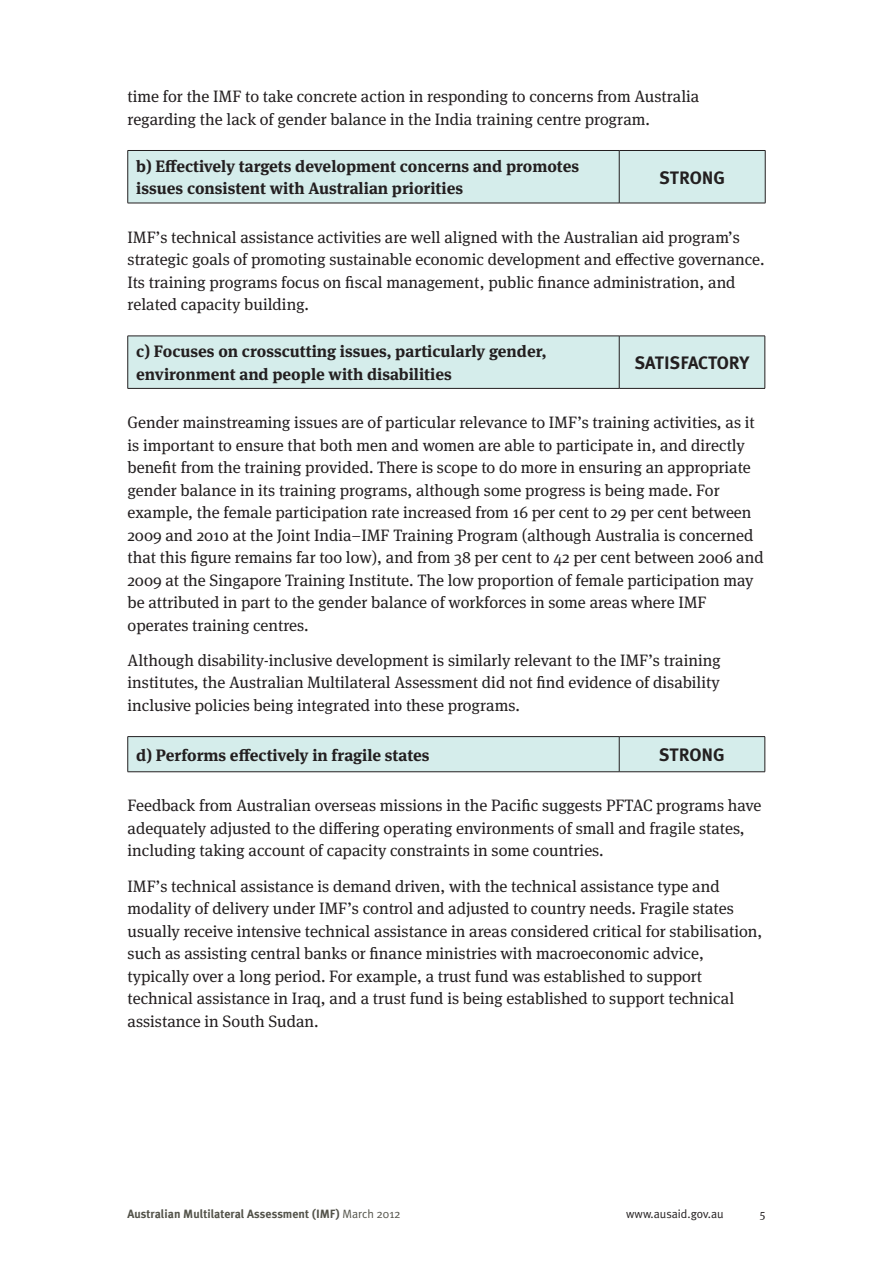
<style>
.page{position:relative;width:893px;height:1263px;background:#fff}
.page>*{position:absolute;margin:0;border:0;box-sizing:border-box;transform-origin:0 0}
._08bbbb_RIGHT_COLUMN{font:700 18px "Meta Plus";color:#231f20}
._04__BODY_TEXT{font:16.5px/22.5px "Meta Serif OT";color:#231f20}
._04__BODY_TEXT-2{font:700 16.5px/22.5px "Meta Serif OT";color:#231f20}
.t1{font:700 12px "Meta Plus";color:#53534a}
.t2{font:12px "Meta Plus Normal";color:#231f20}
.t3{font:12px "Meta Serif OT";color:#231f20}
.s1{font-family:"Meta Plus Normal";font-weight:400}
</style>
<div class="page">
<div style="left:128px;top:151px;width:637px;height:52px;background:#d5edeb"></div>
<hr style="left:619px;top:151px;width:1px;height:52px;background:#231f20">
<hr style="left:128px;top:150px;width:491px;height:1px;background:#231f20">
<hr style="left:127px;top:151px;width:1px;height:52px;background:#231f20">
<hr style="left:619px;top:150px;width:146px;height:1px;background:#231f20">
<hr style="left:765px;top:151px;width:1px;height:52px;background:#231f20">
<hr style="left:128px;top:203px;width:491px;height:1px;background:#231f20">
<hr style="left:619px;top:203px;width:146px;height:1px;background:#231f20">
<div style="left:128px;top:337px;width:637px;height:51px;background:#d5edeb"></div>
<hr style="left:619px;top:336px;width:1px;height:52px;background:#231f20">
<hr style="left:128px;top:336px;width:491px;height:1px;background:#231f20">
<hr style="left:127px;top:336px;width:1px;height:52px;background:#231f20">
<hr style="left:619px;top:336px;width:146px;height:1px;background:#231f20">
<hr style="left:765px;top:336px;width:1px;height:52px;background:#231f20">
<hr style="left:128px;top:388px;width:491px;height:1px;background:#231f20">
<hr style="left:619px;top:388px;width:146px;height:1px;background:#231f20">
<div style="left:128px;top:737px;width:637px;height:34px;background:#d5edeb"></div>
<hr style="left:619px;top:737px;width:1px;height:34px;background:#231f20">
<hr style="left:128px;top:736px;width:491px;height:1px;background:#231f20">
<hr style="left:127px;top:737px;width:1px;height:34px;background:#231f20">
<hr style="left:619px;top:736px;width:146px;height:1px;background:#231f20">
<hr style="left:765px;top:737px;width:1px;height:34px;background:#231f20">
<hr style="left:128px;top:771px;width:491px;height:1px;background:#231f20">
<hr style="left:619px;top:771px;width:146px;height:1px;background:#231f20">
<p class="_04__BODY_TEXT" style="left:128px;top:86px;width:573px">time for the IMF to take concrete action in responding to concerns from Australia regarding the lack of gender balance in the India training centre program.</p>
<p class="_04__BODY_TEXT-2" style="left:136px;top:155px;width:444px">b) Effectively targets development concerns and promotes issues consistent with Australian priorities</p>
<p class="_08bbbb_RIGHT_COLUMN" style="left:659px;top:167px;width:67px">STRONG</p>
<p class="_04__BODY_TEXT" style="left:128px;top:226px;width:639px">IMF’s technical assistance activities are well aligned with the Australian aid program’s strategic goals of promoting sustainable economic development and effective governance.<br>Its training programs focus on fiscal management, public finance administration, and related capacity building.</p>
<p class="_04__BODY_TEXT-2" style="left:136px;top:341px;width:412px">c) Focuses on crosscutting issues, particularly gender, environment and people with disabilities</p>
<p class="_08bbbb_RIGHT_COLUMN" style="left:635px;top:352px;width:116px">SATISFACTORY</p>
<p class="_04__BODY_TEXT" style="left:128px;top:411px;width:638px">Gender mainstreaming issues are of particular relevance to IMF’s training activities, as it is important to ensure that both men and women are able to participate in, and directly benefit from the training provided. There is scope to do more in ensuring an appropriate gender balance in its training programs, although some progress is being made. For example, the female participation rate increased from 16 per cent to 29 per cent between 2009 and 2010 at the Joint India–IMF Training Program (although Australia is concerned that this figure remains far too low), and from 38 per cent to 42 per cent between 2006 and 2009 at the Singapore Training Institute. The low proportion of female participation may be attributed in part to the gender balance of workforces in some areas where IMF operates training centres.</p>
<p class="_04__BODY_TEXT" style="left:128px;top:649px;width:595px;text-align:justify">Although disability-inclusive development is similarly relevant to the IMF’s training institutes, the Australian Multilateral Assessment did not find evidence of disability inclusive policies being integrated into these programs.</p>
<p class="_04__BODY_TEXT-2" style="left:136px;top:744px;width:295px">d) Performs effectively in fragile states</p>
<p class="_08bbbb_RIGHT_COLUMN" style="left:659px;top:744px;width:67px">STRONG</p>
<p class="_04__BODY_TEXT" style="left:128px;top:795px;width:635px">Feedback from Australian overseas missions in the Pacific suggests PFTAC programs have adequately adjusted to the differing operating environments of small and fragile states, including taking account of capacity constraints in some countries.</p>
<p class="_04__BODY_TEXT" style="left:128px;top:875px;width:636px">IMF’s technical assistance is demand driven, with the technical assistance type and modality of delivery under IMF’s control and adjusted to country needs. Fragile states usually receive intensive technical assistance in areas considered critical for stabilisation, such as assisting central banks or finance ministries with macroeconomic advice, typically over a long period. For example, a trust fund was established to support technical assistance in Iraq, and a trust fund is being established to support technical assistance in South Sudan.</p>
<p class="t1" style="left:128px;top:1207px;width:275px">Australian Multilateral Assessment (IMF) <span class="s1">March 2012</span></p>
<p class="t2" style="left:626px;top:1207px;width:99px">www.ausaid.gov.au</p>
<p class="t3" style="left:760px;top:1207px;width:7px">5</p>
</div>
